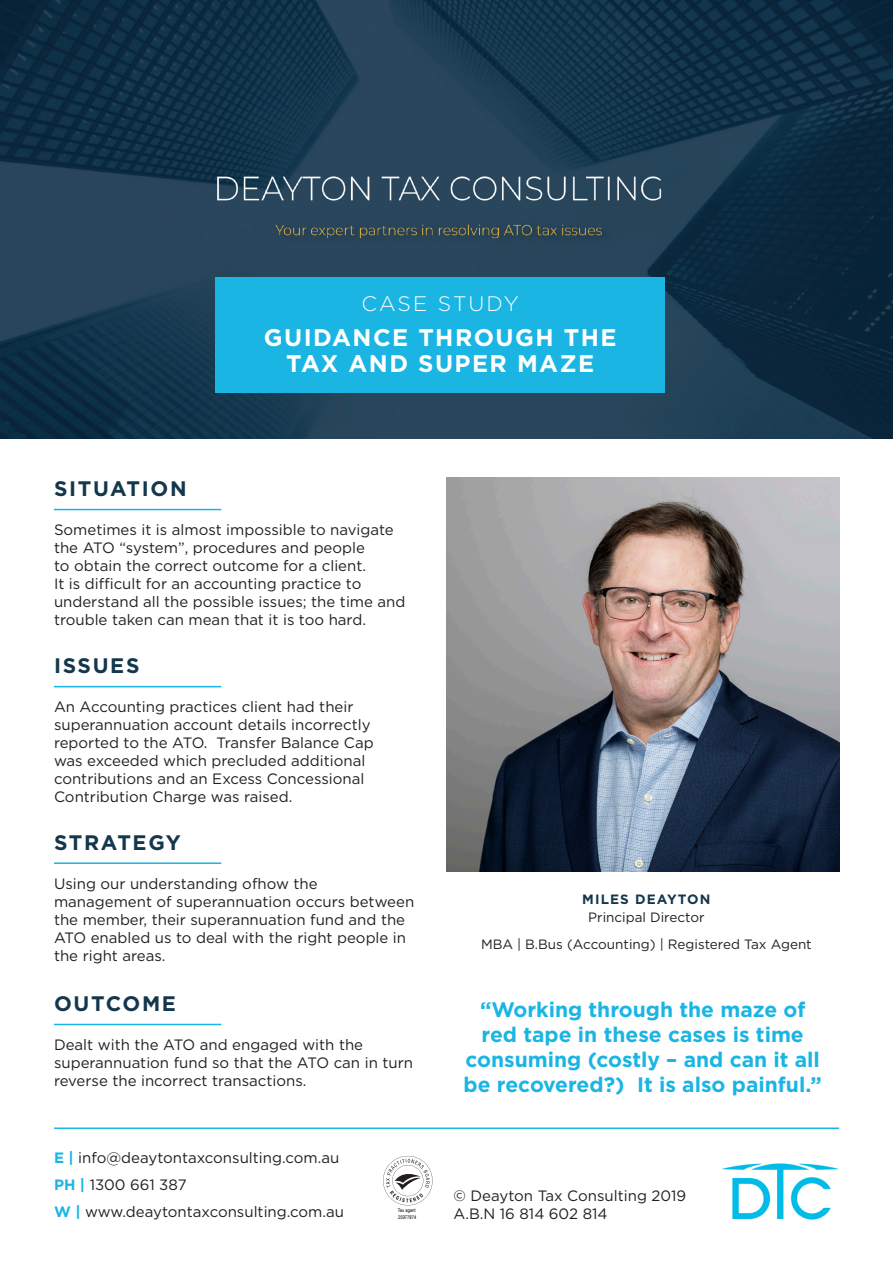
<style>
.page{position:relative;width:893px;height:1263px;background:#fff}
.page>*{position:absolute;margin:0;border:0;box-sizing:border-box;transform-origin:0 0}
.t1{font:700 24px/26.4px "Gotham";letter-spacing:.06em;color:#fff;text-align:center}
.t2{font:700 21px/25.2px "Gotham";color:#1ab5e3;text-align:center}
.t3{font:700 21px "Gotham";letter-spacing:.08em;color:#14374c}
.t4{font:300 21px "Gotham";letter-spacing:.095em;color:#fff}
.t5{font:15px/18px "Gotham";color:#231f20}
.t6{font:13.5px/18px "Gotham";color:#231f20;text-align:center}
.t7{font:4.95px/7.1px "Arial Narrow";color:#000}
.s1{font-weight:700;color:#1ab5e3}
.s2{font-weight:700;color:#14374c}
</style>
<div class="page">
<img style="left:0;top:0;width:893px;height:438px">
<hr style="left:54px;top:509px;width:167px;height:1px;background:#1ab5e3">
<hr style="left:54px;top:686px;width:167px;height:1px;background:#1ab5e3">
<hr style="left:54px;top:862px;width:167px;height:2px;background:#1ab5e3">
<hr style="left:54px;top:1024px;width:167px;height:1px;background:#1ab5e3">
<hr style="left:54px;top:1127px;width:785px;height:2px;background:#1ab5e3">
<img style="left:446px;top:478px;width:393px;height:394px">
<svg style="left:383px;top:1155px;width:50px;height:51px"></svg>
<div style="left:216px;top:277px;width:449px;height:115px;background:#1ab5e3"></div>
<img style="left:722px;top:1163px;width:116px;height:57px">
<p class="t3" style="left:54px;top:475px;width:134px">SITUATION</p>
<p class="t4" style="left:362px;top:290px;width:159px">CASE STUDY</p>
<p class="t1" style="left:264px;top:324px;width:354px">GUIDANCE THROUGH THE<br>TAX AND SUPER MAZE</p>
<p class="t5" style="left:54px;top:520px;width:353px">Sometimes it is almost impossible to navigate the ATO “system”, procedures and people<br>to obtain the correct outcome for a client.<br>It is difficult for an accounting practice to understand all the possible issues; the time and trouble taken can mean that it is too hard.</p>
<p class="t3" style="left:54px;top:652px;width:87px">ISSUES</p>
<p class="t5" style="left:54px;top:697px;width:321px">An Accounting practices client had their superannuation account details incorrectly reported to the ATO. Transfer Balance Cap was exceeded which precluded additional contributions and an Excess Concessional Contribution Charge was raised.</p>
<p class="t3" style="left:54px;top:828px;width:128px">STRATEGY</p>
<p class="t5" style="left:54px;top:874px;width:362px">Using our understanding ofhow the management of superannuation occurs between the member, their superannuation fund and the ATO enabled us to deal with the right people in the right areas.</p>
<p class="t3" style="left:54px;top:990px;width:124px">OUTCOME</p>
<p class="t5" style="left:54px;top:1035px;width:360px">Dealt with the ATO and engaged with the superannuation fund so that the ATO can in turn reverse the incorrect transactions.</p>
<p class="t5" style="left:54px;top:1149px;width:287px"><span class="s1">E |</span> info@deaytontaxconsulting.com.au</p>
<p class="t5" style="left:54px;top:1171px;width:291px;line-height:27px"><span class="s1">PH |</span> 1300 661 387<br><span class="s1">W |</span> www.deaytontaxconsulting.com.au</p>
<p class="t7" style="left:398px;top:1206px;width:20px">Tax agent<br>25977874</p>
<p class="t6" style="left:582px;top:890px;width:130px"><span class="s2">MILES DEAYTON<br></span>Principal Director</p>
<p class="t6" style="left:481px;top:935px;width:332px">MBA | B.Bus (Accounting) | Registered Tax Agent</p>
<p class="t2" style="left:464px;top:997px;width:360px">“Working through the maze of red tape in these cases is time consuming (costly – and can it all be recovered?) It is also painful.”</p>
<p class="t5" style="left:454px;top:1186px;width:234px">© Deayton Tax Consulting 2019<br>A.B.N 16 814 602 814</p>
</div>
